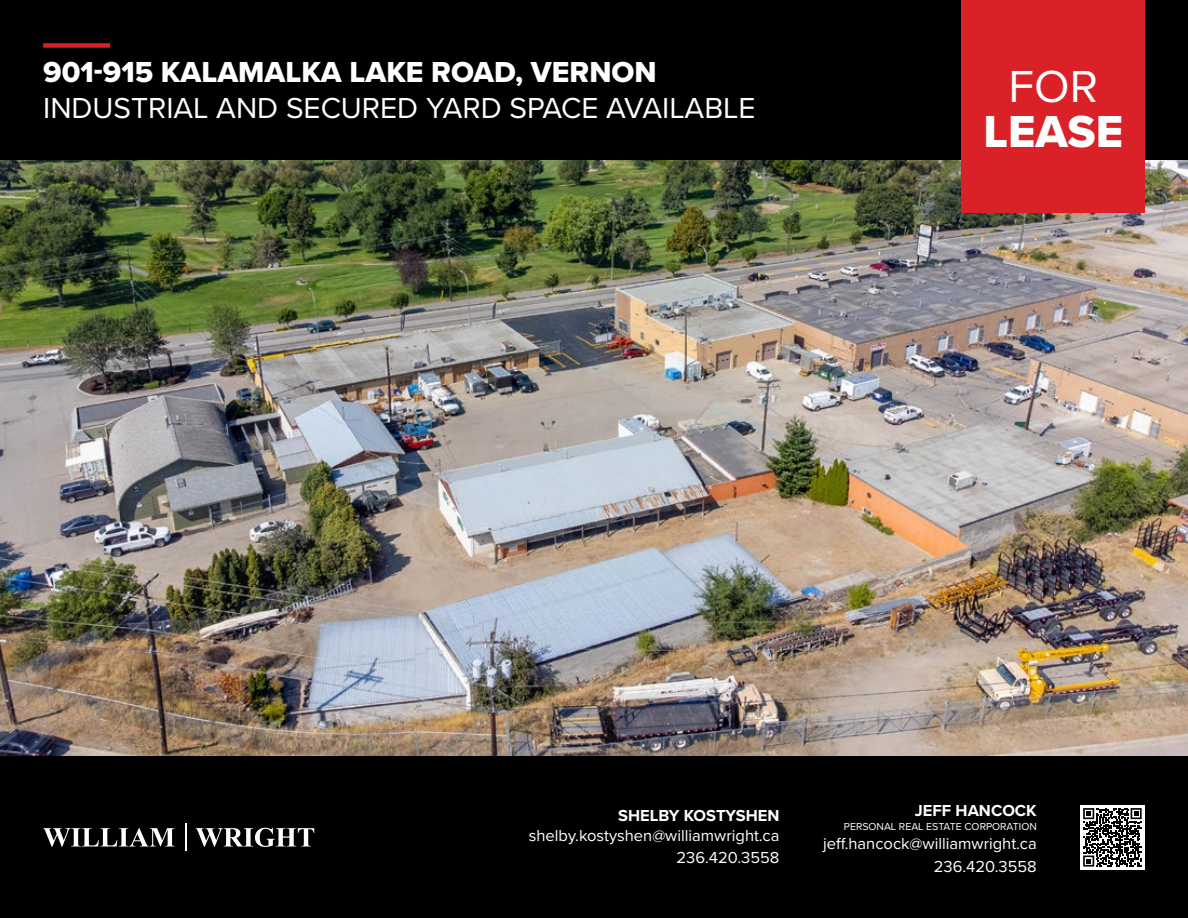
<style>
.page{position:relative;width:1188px;height:918px;background:#fff}
.page>*{position:absolute;margin:0;border:0;box-sizing:border-box;transform-origin:0 0}
.t1{font:46.5px "Proxima Nova Extrabld";color:#fff}
.t2{font:46.5px "Proxima Nova";color:#fff}
.t3{font:30px "Proxima Nova";color:#fff}
.t4{font:30px "Proxima Nova Extrabld";color:#fff}
.t5{font:16.5px/22.5px "Proxima Nova";color:#fff;text-align:right}
.t6{font:700 16.5px "Proxima Nova";color:#fff}
.t7{font:10.5px "Proxima Nova";color:#fff}
</style>
<div class="page">
<img style="left:0;top:160px;width:1188px;height:597px">
<div style="left:0;top:0;width:1188px;height:160px;background:#000"></div>
<div style="left:0;top:757px;width:1188px;height:161px;background:#000"></div>
<div style="left:962px;top:0;width:183px;height:213px;background:#da2128"></div>
<div style="left:43px;top:43px;width:67px;height:5px;background:#da2128"></div>
<svg style="left:43px;top:828px;width:132px;height:19px"></svg>
<svg style="left:196px;top:828px;width:118px;height:19px"></svg>
<hr style="left:185px;top:823px;width:2px;height:28px;background:#fff">
<div style="left:1080px;top:805px;width:65px;height:65px;background:#fff"></div>
<svg style="left:1083px;top:808px;width:59px;height:59px"></svg>
<h2 class="t4" style="left:43px;top:50px;width:615px">901-915 KALAMALKA LAKE ROAD, VERNON</h2>
<h2 class="t3" style="left:43px;top:90px;width:714px">INDUSTRIAL AND SECURED YARD SPACE AVAILABLE</h2>
<h1 class="t2" style="left:1009px;top:59px;width:91px">FOR</h1>
<h1 class="t1" style="left:983px;top:97px;width:141px">LEASE</h1>
<p class="t6" style="left:618px;top:806px;width:163px">SHELBY KOSTYSHEN</p>
<p class="t5" style="left:529px;top:824px;width:252px">shelby.kostyshen@williamwright.ca<br>236.420.3558</p>
<p class="t6" style="left:915px;top:801px;width:123px">JEFF HANCOCK</p>
<p class="t7" style="left:844px;top:820px;width:194px">PERSONAL REAL ESTATE CORPORATION</p>
<p class="t5" style="left:823px;top:833px;width:215px">jeff.hancock@williamwright.ca<br>236.420.3558</p>
</div>
